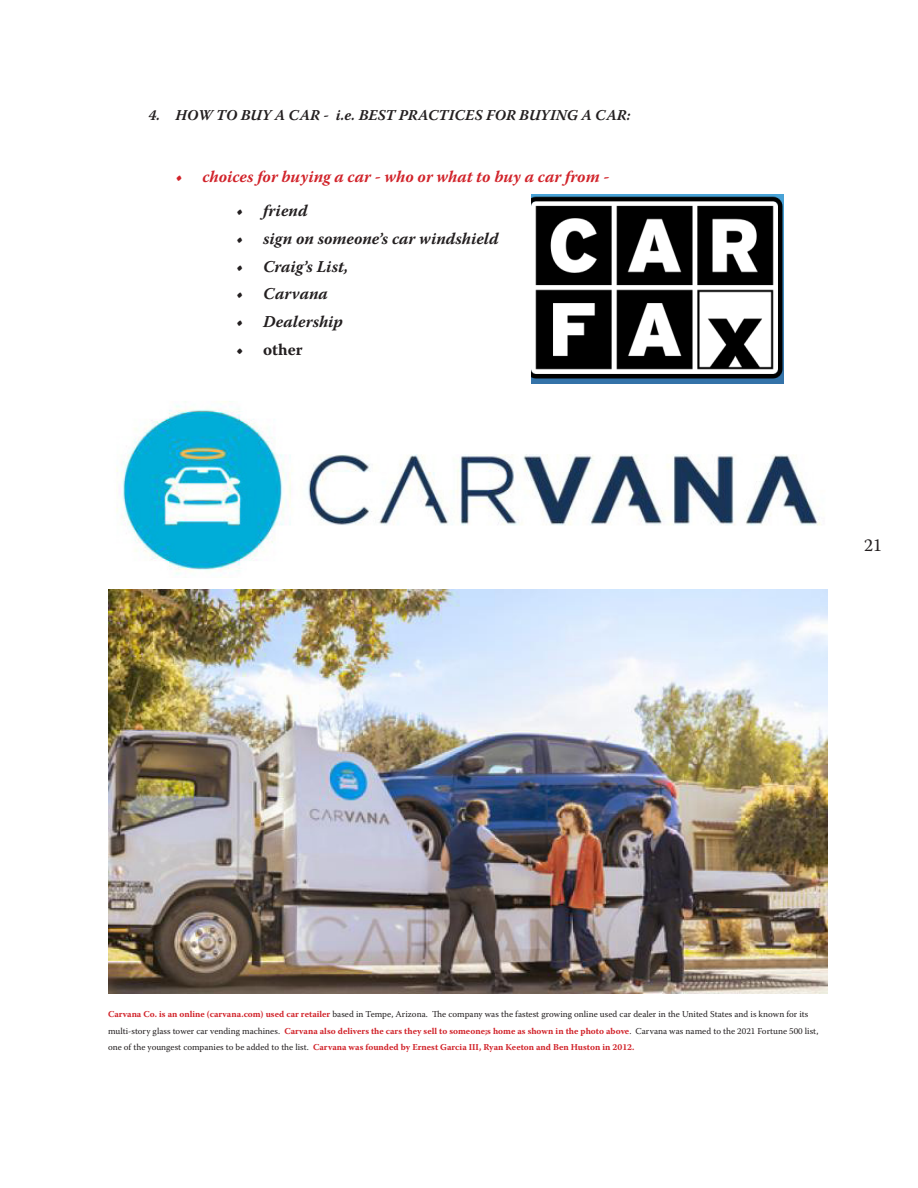
<style>
.page{position:relative;width:918px;height:1188px;background:#fff}
.page>*{position:absolute;margin:0;border:0;box-sizing:border-box;transform-origin:0 0}
.t1{font:18px "Warnock Pro";color:#231f20}
.t2{font:italic 700 16.5px "Warnock Pro";color:#231f20}
.t3{font:italic 700 16.5px "Warnock Pro";color:#d1232a}
.t4{font:700 16.5px "Warnock Pro";color:#231f20}
.t5{font:italic 700 15px "Warnock Pro";letter-spacing:.005em;color:#231f20}
.t6{font:9px/16.5px "Warnock Pro";color:#231f20}
.s1{font-weight:700;color:#d1232a}
</style>
<div class="page">
<img style="left:116px;top:401px;width:705px;height:177px">
<img style="left:108px;top:589px;width:719px;height:404px">
<img style="left:531px;top:194px;width:253px;height:189px">
<p class="t5" style="left:148px;top:106px;width:484px">4. HOW TO BUY A CAR - i.e. BEST PRACTICES FOR BUYING A CAR:</p>
<p class="t3" style="left:176px;top:166px;width:436px">• choices for buying a car - who or what to buy a car from -</p>
<p class="t2" style="left:236px;top:201px;width:73px">• friend</p>
<p class="t2" style="left:236px;top:229px;width:264px">• sign on someone’s car windshield</p>
<p class="t2" style="left:236px;top:256px;width:114px">• Craig’s List,</p>
<p class="t2" style="left:236px;top:284px;width:93px">• Carvana</p>
<p class="t2" style="left:236px;top:312px;width:108px">• Dealership</p>
<p class="t4" style="left:236px;top:340px;width:68px">• other</p>
<h1 class="t1" style="left:864px;top:534px;width:20px">21</h1>
<p class="t6" style="left:108px;top:1006px;width:712px"><span class="s1">Carvana Co. is an online (carvana.com) used car retailer</span> based in Tempe, Arizona. The company was the fastest growing online used car dealer in the United States and is known for its multi-story glass tower car vending machines. <span class="s1">Carvana also delivers the cars they sell to someone;s home as shown in the photo above</span>. Carvana was named to the 2021 Fortune 500 list, one of the youngest companies to be added to the list. <span class="s1">Carvana was founded by Ernest Garcia III, Ryan Keeton and Ben Huston in 2012.</span></p>
</div>
